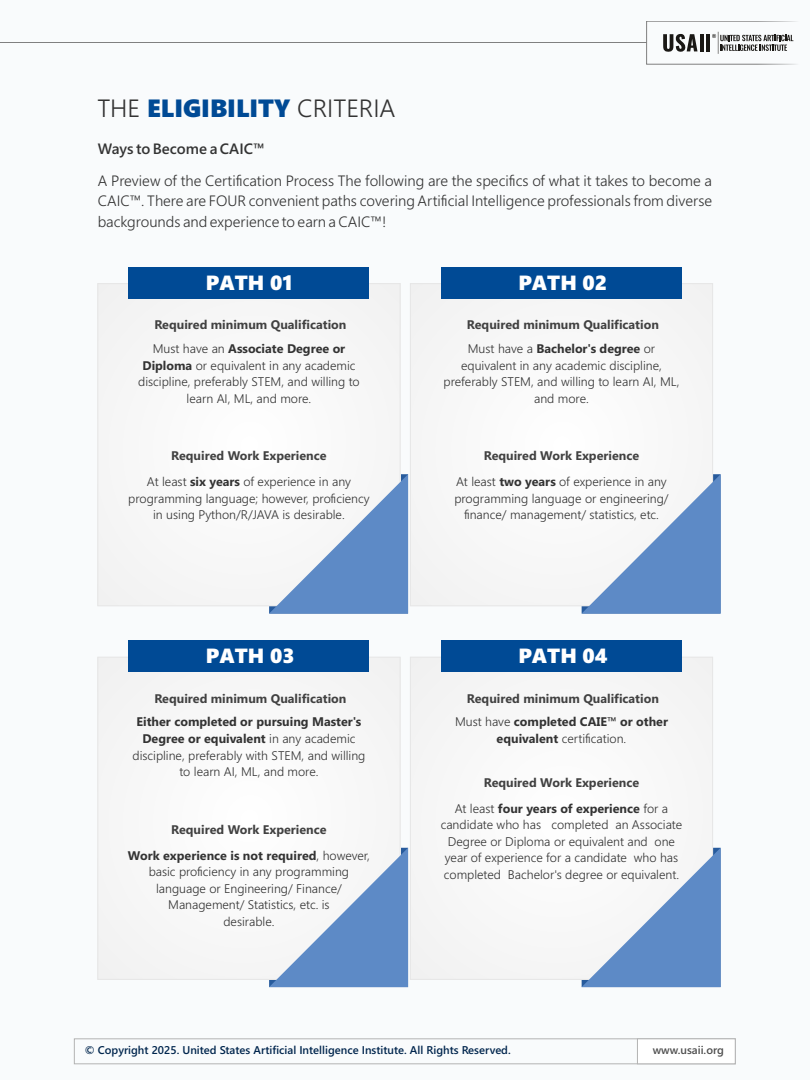
<style>
.page{position:relative;width:810px;height:1080px;background:#f9fbfc}
.page>*{position:absolute;margin:0;border:0;box-sizing:border-box;transform-origin:0 0}
.t1{font:300 25px "Segoe UI";color:#333}
.t2{font:20.62px "Segoe UI Black";color:#fff}
.t3{font:300 15px/20.5px "Segoe UI";color:#333;text-align:justify}
.t4{font:600 15px "Segoe UI";color:#333}
.t5{font:300 12.5px/16.6px "Segoe UI";color:#333;text-align:center}
.t6{font:700 12.5px/23.8px "Segoe UI";color:#414141}
.t7{font:700 12.5px/25.9px "Segoe UI";color:#333;text-align:center}
.t8{font:600 11.25px "Segoe UI";color:#00254d}
.t9{font:600 11.25px "Segoe UI";color:#4d4d4d}
.s1{font-family:"Segoe UI Black";font-weight:400;color:#004a95}
.s2{font-weight:300;color:#333}
.s3{color:#333}
.s4{font-weight:700}
.s5{font-weight:700;color:#414141}
.s6{color:#414141}
.s7{font-weight:300}
.s8{font-weight:600;color:#333}
</style>
<div class="page">
<div style="left:98px;top:284px;width:302px;height:322px;background:#f7f7f7"></div>
<svg style="left:269px;top:474px;width:139px;height:140px"></svg>
<div style="left:129px;top:267px;width:240px;height:31px;background:#004a95"></div>
<div style="left:410px;top:284px;width:303px;height:322px;background:#f7f7f7"></div>
<svg style="left:582px;top:474px;width:139px;height:140px"></svg>
<div style="left:441px;top:267px;width:241px;height:31px;background:#004a95"></div>
<div style="left:98px;top:657px;width:302px;height:322px;background:#f7f7f7"></div>
<svg style="left:269px;top:848px;width:139px;height:139px"></svg>
<div style="left:129px;top:641px;width:240px;height:31px;background:#004a95"></div>
<div style="left:410px;top:657px;width:303px;height:322px;background:#f7f7f7"></div>
<svg style="left:582px;top:848px;width:139px;height:139px"></svg>
<div style="left:441px;top:641px;width:241px;height:31px;background:#004a95"></div>
<div style="left:74px;top:1039px;width:662px;height:25px;border:1px solid #b3b3b3"></div>
<div style="left:637px;top:1039px;width:99px;height:25px;background:#fff;border:1px solid #b3b3b3"></div>
<div style="left:646px;top:21px;width:164px;height:43px;border:1px solid #808080"></div>
<hr style="left:0;top:43px;width:647px;height:1px;background:#808080">
<svg style="left:663px;top:34px;width:35px;height:18px"></svg>
<hr style="left:700px;top:34px;width:3px;height:17px;background:#1a1815">
<hr style="left:706px;top:34px;width:4px;height:17px;background:#1a1815">
<svg style="left:712px;top:32px;width:81px;height:22px"></svg>
<h1 class="t1" style="left:97px;top:99px;width:300px">THE <span class="s1">ELIGIBILITY</span> CRITERIA</h1>
<p class="t4" style="left:98px;top:144px;width:168px">Ways to Become a CAIC™</p>
<p class="t3" style="left:98px;top:172px;width:616px">A Preview of the Certification Process The following are the specifics of what it takes to become a CAIC™. There are FOUR convenient paths covering Artificial Intelligence professionals from diverse backgrounds and experience to earn a CAIC™!</p>
<h2 class="t2" style="left:206px;top:275px;width:88px">PATH 01</h2>
<p class="t6" style="left:153px;top:314px;width:195px">Required minimum Qualification<br><span class="s2">Must have an</span> <span class="s3">Associate Degree or</span></p>
<p class="t5" style="left:138px;top:358px;width:223px"><span class="s4">Diploma</span> or equivalent in any academic discipline, preferably STEM, and willing to learn AI, ML, and more.</p>
<p class="t5" style="left:147px;top:444px;width:206px;line-height:25.9px"><span class="s5">Required Work Experience<br></span>At least <span class="s4">six years</span> of experience in any</p>
<p class="t5" style="left:128px;top:491px;width:243px">programming language; however, proficiency in using Python/R/JAVA is desirable.</p>
<h2 class="t2" style="left:206px;top:648px;width:90px">PATH 03</h2>
<p class="t6" style="left:154px;top:688px;width:193px">Required minimum Qualification</p>
<p class="t5" style="left:133px;top:715px;width:234px"><span class="s4">Either completed or pursuing Master's Degree or equivalent</span> in any academic discipline, preferably with STEM, and willing to learn AI, ML, and more.</p>
<p class="t7" style="left:128px;top:817px;width:244px"><span class="s6">Required Work Experience<br></span>Work experience is not required<span class="s7">, however,</span></p>
<p class="t5" style="left:149px;top:865px;width:202px">basic proficiency in any programming language or Engineering/ Finance/<br>Management/ Statistics, etc. is desirable.</p>
<h2 class="t2" style="left:518px;top:275px;width:90px">PATH 02</h2>
<p class="t6" style="left:467px;top:314px;width:193px">Required minimum Qualification<br><span class="s2">Must have a</span> <span class="s3">Bachelor's degree</span> <span class="s2">or</span></p>
<p class="t5" style="left:444px;top:358px;width:237px">equivalent in any academic discipline, preferably STEM, and willing to learn AI, ML, and more.</p>
<p class="t5" style="left:456px;top:444px;width:212px;line-height:25.9px"><span class="s5">Required Work Experience<br></span>At least <span class="s4">two years</span> of experience in any</p>
<p class="t5" style="left:454px;top:491px;width:216px">programming language or engineering/ finance/ management/ statistics, etc.</p>
<h2 class="t2" style="left:518px;top:648px;width:91px">PATH 04</h2>
<p class="t6" style="left:455px;top:688px;width:214px;text-align:center">Required minimum Qualification<br><span class="s2">Must have</span> <span class="s3">completed CAIE</span><span class="s8">™</span> <span class="s3">or other</span></p>
<p class="t5" style="left:497px;top:732px;width:131px"><span class="s4">equivalent</span> certification.</p>
<p class="t6" style="left:455px;top:770px;width:215px;line-height:25.9px;text-align:center">Required Work Experience<br><span class="s2">At least</span> <span class="s3">four years of experience</span> <span class="s2">for a</span></p>
<p class="t5" style="left:441px;top:818px;width:243px">candidate who has completed an Associate Degree or Diploma or equivalent and one year of experience for a candidate who has completed Bachelor's degree or equivalent.</p>
<p class="t8" style="left:85px;top:1046px;width:427px">© Copyright 2025. United States Artificial Intelligence Institute. All Rights Reserved.</p>
<p class="t9" style="left:653px;top:1046px;width:73px">www.usaii.org</p>
</div>
